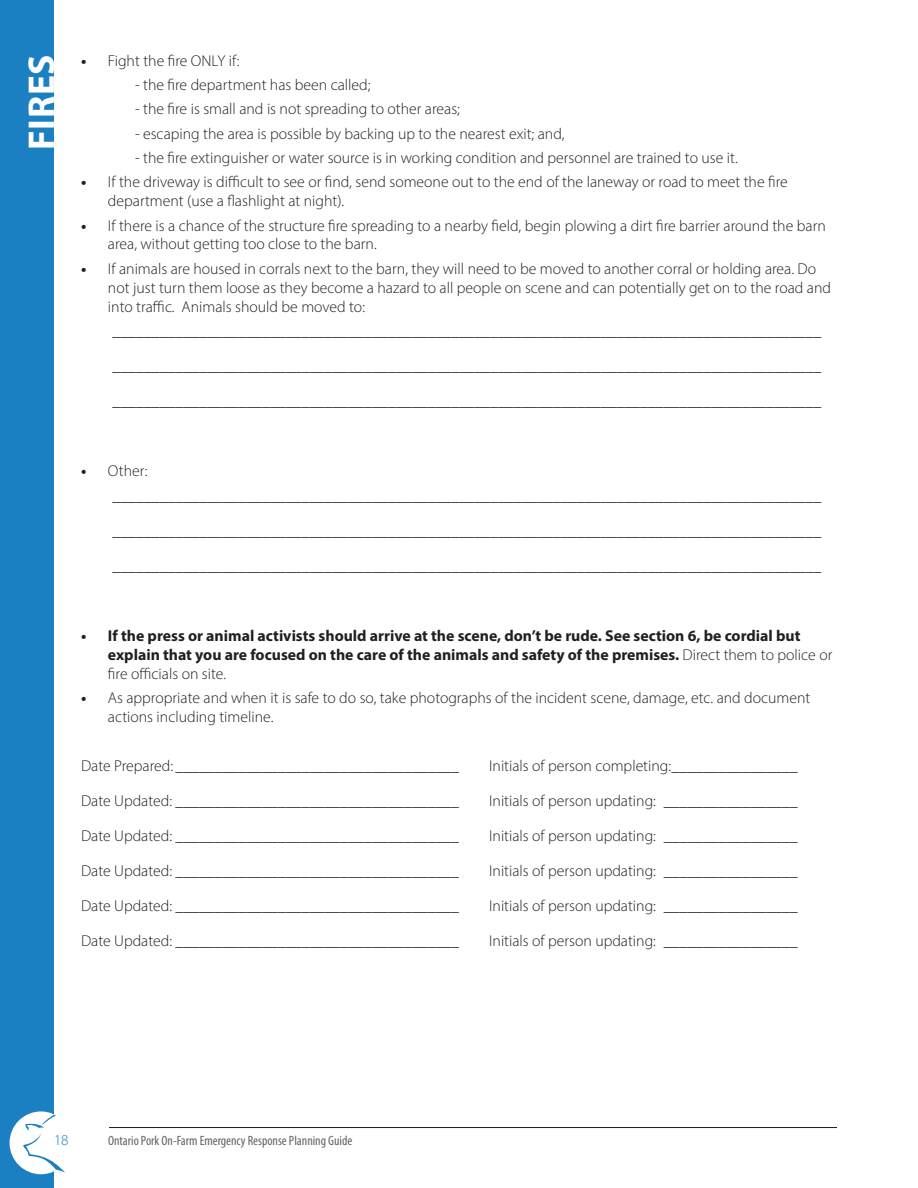
<style>
.page{position:relative;width:918px;height:1188px;background:#fff}
.page>*{position:absolute;margin:0;border:0;box-sizing:border-box;transform-origin:0 0}
.t1{font:700 37.5px "Myriad Pro";letter-spacing:.02em;color:#fff}
.t2{font:300 15.75px/18.9px "Myriad Pro";color:#231f20}
.t3{font:700 15.75px/18.9px "Myriad Pro";color:#231f20}
.t4{font:300 15px "Myriad Pro";color:#1b80c1}
.t5{font:condensed 13.5px "Myriad Pro";color:#636366}
.s1{font-weight:700}
.s2{font-weight:300}
</style>
<div class="page">
<div style="left:0;top:0;width:53px;height:1188px;background:#1b80c1"></div>
<div style="left:10px;top:1111px;width:62px;height:63px;background:#fff;border-radius:50%"></div>
<svg style="left:23px;top:1115px;width:42px;height:58px"></svg>
<hr style="left:109px;top:1127px;width:728px;height:1px;background:#231f20">
<p class="t1" style="left:17px;top:150px;width:97px;rotate:-90deg">FIRES</p>
<p class="t2" style="left:81px;top:51px;width:160px"><span class="s1">•</span> Fight the fire ONLY if:</p>
<p class="t2" style="left:135px;top:75px;width:237px">- the fire department has been called;</p>
<p class="t2" style="left:135px;top:100px;width:326px">- the fire is small and is not spreading to other areas;</p>
<p class="t2" style="left:135px;top:124px;width:431px">- escaping the area is possible by backing up to the nearest exit; and,</p>
<p class="t2" style="left:135px;top:148px;width:604px">- the fire extinguisher or water source is in working condition and personnel are trained to use it.</p>
<p class="t2" style="left:108px;top:172px;width:681px;text-indent:-27px"><span class="s1">•</span> If the driveway is difficult to see or find, send someone out to the end of the laneway or road to meet the fire department (use a flashlight at night).</p>
<p class="t2" style="left:108px;top:216px;width:719px;text-indent:-27px"><span class="s1">•</span> If there is a chance of the structure fire spreading to a nearby field, begin plowing a dirt fire barrier around the barn area, without getting too close to the barn.</p>
<p class="t2" style="left:108px;top:259px;width:725px;text-indent:-27px"><span class="s1">•</span> If animals are housed in corrals next to the barn, they will need to be moved to another corral or holding area. Do not just turn them loose as they become a hazard to all people on scene and can potentially get on to the road and into traffic. Animals should be moved to:</p>
<p class="t2" style="left:113px;top:321px;width:710px">__________________________________________________________________________________________</p>
<p class="t2" style="left:113px;top:356px;width:710px">__________________________________________________________________________________________</p>
<p class="t2" style="left:113px;top:391px;width:710px">__________________________________________________________________________________________</p>
<p class="t2" style="left:81px;top:461px;width:68px"><span class="s1">•</span> Other:</p>
<p class="t2" style="left:113px;top:486px;width:710px">__________________________________________________________________________________________</p>
<p class="t2" style="left:113px;top:521px;width:710px">__________________________________________________________________________________________</p>
<p class="t2" style="left:113px;top:556px;width:710px">__________________________________________________________________________________________</p>
<p class="t3" style="left:108px;top:626px;width:726px;text-indent:-27px">• If the press or animal activists should arrive at the scene, don’t be rude. See section 6, be cordial but explain that you are focused on the care of the animals and safety of the premises. <span class="s2">Direct them to police or fire officials on site.</span></p>
<p class="t2" style="left:108px;top:688px;width:704px;text-indent:-27px"><span class="s1">•</span> As appropriate and when it is safe to do so, take photographs of the incident scene, damage, etc. and document actions including timeline.</p>
<p class="t2" style="left:81px;top:756px;width:379px">Date Prepared: ____________________________________</p>
<p class="t2" style="left:489px;top:756px;width:310px">Initials of person completing:________________</p>
<p class="t2" style="left:81px;top:791px;width:379px">Date Updated: ____________________________________</p>
<p class="t2" style="left:489px;top:791px;width:310px">Initials of person updating: _________________</p>
<p class="t2" style="left:81px;top:826px;width:379px">Date Updated: ____________________________________</p>
<p class="t2" style="left:489px;top:826px;width:310px">Initials of person updating: _________________</p>
<p class="t2" style="left:81px;top:861px;width:379px">Date Updated: ____________________________________</p>
<p class="t2" style="left:489px;top:861px;width:310px">Initials of person updating: _________________</p>
<p class="t2" style="left:81px;top:896px;width:379px">Date Updated: ____________________________________</p>
<p class="t2" style="left:489px;top:896px;width:310px">Initials of person updating: _________________</p>
<p class="t2" style="left:81px;top:931px;width:379px">Date Updated: ____________________________________</p>
<p class="t2" style="left:489px;top:931px;width:310px">Initials of person updating: _________________</p>
<p class="t4" style="left:54px;top:1131px;width:16px">18</p>
<p class="t5" style="left:108px;top:1132px;width:246px">Ontario Pork On-Farm Emergency Response Planning Guide</p>
</div>
